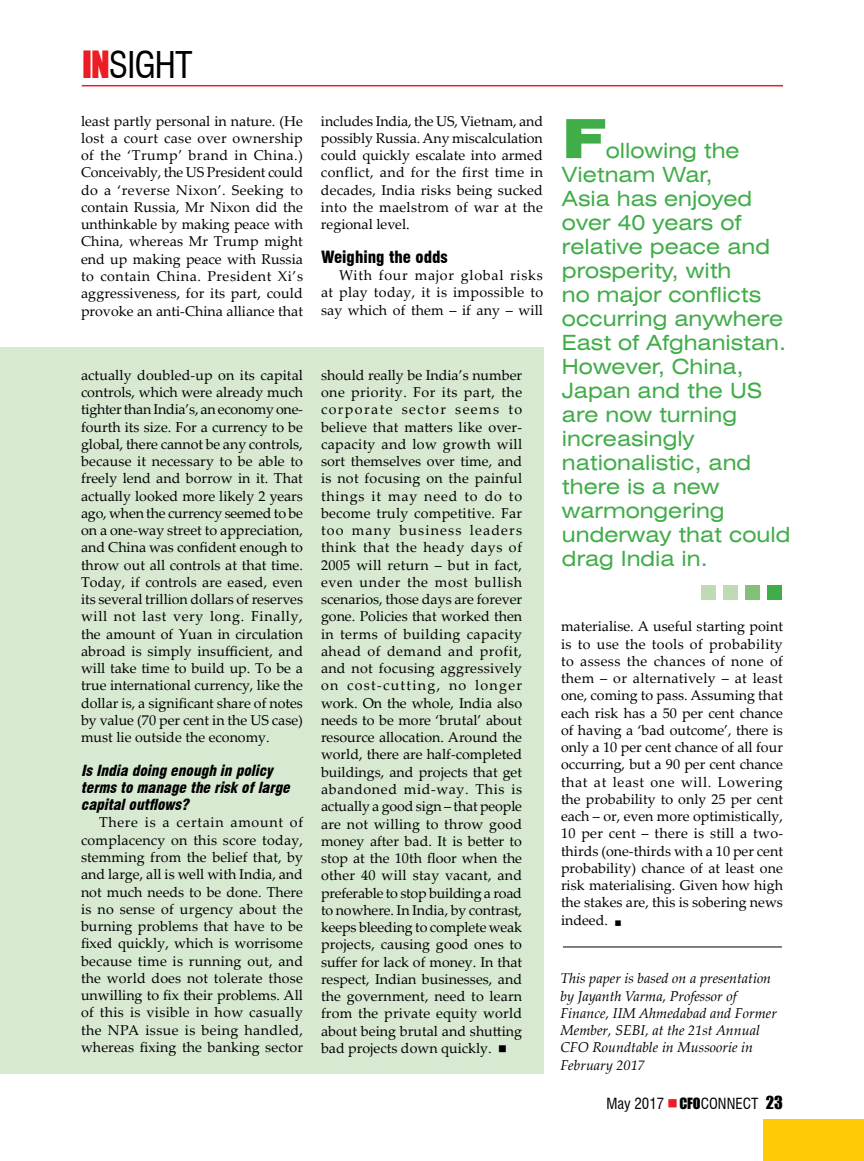
<style>
.page{position:relative;width:864px;height:1161px;background:#fff}
.page>*{position:absolute;margin:0;border:0;box-sizing:border-box;transform-origin:0 0}
.t1{font:900 expanded 54px "Swiss 721 BT";color:#41ad49}
.t2{font:condensed 36px "Swiss 721 BT";letter-spacing:-.025em;color:#000}
.t3{font:expanded 21px/24px "Swiss 721 BT";color:#41ad49}
.t4{font:900 condensed 16.5px "Swiss 721 BT";color:#000}
.t5{font:italic 900 condensed 15px/17.2px "Swiss 721 BT";color:#000}
.t6{font:condensed 15px "Swiss 721 BT";color:#000}
.t7{font:14.25px/17.2px "Palatino Linotype";color:#000;text-align:justify}
.t8{font:italic 14.25px/17.2px "Palatino Linotype";color:#000}
.t9{font:6px "Zapf Dingbats IT Cby BT";color:#000}
.s1{font-family:"Impact";font-stretch:normal;font-size:34.5px;color:#ec1d24}
.s2{font-family:"Impact";font-stretch:normal;font-size:14.25px}
.s3{font-family:"Impact";font-stretch:normal;font-size:16.5px}
</style>
<div class="page">
<hr style="left:82px;top:85px;width:701px;height:1px;background:#ec1d24">
<div style="left:763px;top:1119px;width:101px;height:42px;background:#ffcb05"></div>
<div style="left:0;top:348px;width:544px;height:726px;background:#d8e9d2"></div>
<hr style="left:563px;top:947px;width:219px;height:1px;background:#000">
<div style="left:723px;top:585px;width:15px;height:15px;background:#bfdbb5"></div>
<div style="left:745px;top:585px;width:14px;height:15px;background:#82c078"></div>
<div style="left:767px;top:585px;width:14px;height:15px;background:#41ad49"></div>
<div style="left:701px;top:585px;width:14px;height:15px;background:#bfdbb5"></div>
<h2 class="t2" style="left:82px;top:43px;width:112px"><span class="s1">IN</span>SIGHT</h2>
<p class="t7" style="left:81px;top:112px;width:224px">least partly personal in nature. (He lost a court case over ownership of the ‘Trump’ brand in China.)<br>Conceivably, the US President could do a ‘reverse Nixon’. Seeking to contain Russia, Mr Nixon did the unthinkable by making peace with China, whereas Mr Trump might end up making peace with Russia to contain China. President Xi’s aggressiveness, for its part, could provoke an anti-China alliance that</p>
<p class="t7" style="left:81px;top:366px;width:224px">actually doubled-up on its capital controls, which were already much tighter than India’s, an economy one&shy;fourth its size. For a currency to be global, there cannot be any controls, because it necessary to be able to freely lend and borrow in it. That actually looked more likely 2 years ago, when the currency seemed to be on a one-way street to appreciation, and China was confident enough to throw out all controls at that time.<br>Today, if controls are eased, even its several trillion dollars of reserves will not last very long. Finally, the amount of Yuan in circulation abroad is simply insufficient, and will take time to build up. To be a true international currency, like the dollar is, a significant share of notes by value (70 per cent in the US case) must lie outside the economy.</p>
<p class="t5" style="left:81px;top:762px;width:214px">IsIndia doing enough in policy termsto manage the risk oflarge capitaloutflows?</p>
<p class="t7" style="left:81px;top:813px;width:224px;text-indent:18px">There is a certain amount of complacency on this score today, stemming from the belief that, by and large, all is well with India, and not much needs to be done. There is no sense of urgency about the burning problems that have to be fixed quickly, which is worrisome because time is running out, and the world does not tolerate those unwilling to fix their problems. All of this is visible in how casually the NPA issue is being handled, whereas fixing the banking sector</p>
<p class="t7" style="left:321px;top:112px;width:224px">includes India, the US, Vietnam, and possibly Russia. Any miscalculation could quickly escalate into armed conflict, and for the first time in decades, India risks being sucked into the maelstrom of war at the regional level.</p>
<p class="t4" style="left:321px;top:247px;width:128px">Weighing the odds</p>
<p class="t7" style="left:321px;top:266px;width:224px;text-indent:18px">With four major global risks at play today, it is impossible to say which of them – if any – will</p>
<p class="t7" style="left:321px;top:366px;width:203px">should really be India’s number one priority. For its part, the corporate sector seems to believe that matters like over&shy;capacity and low growth will sort themselves over time, and is not focusing on the painful things it may need to do to become truly competitive. Far too many business leaders think that the heady days of 2005 will return – but in fact, even under the most bullish scenarios, those days are forever gone. Policies that worked then in terms of building capacity ahead of demand and profit, and not focusing aggressively on cost-cutting, no longer work. On the whole, India also needs to be more ‘brutal’ about resource allocation. Around the world, there are half-completed buildings, and projects that get abandoned mid-way. This is actually a good sign – that people are not willing to throw good money after bad. It is better to stop at the 10th floor when the other 40 will stay vacant, and preferable to stop building a road to nowhere. In India, by contrast, keeps bleeding to complete weak projects, causing good ones to suffer for lack of money. In that respect, Indian businesses, and the government, need to learn from the private equity world about being brutal and shutting bad projects down quickly. ■</p>
<h1 class="t1" style="left:562px;top:106px;width:45px">F</h1>
<p class="t3" style="left:562px;top:139px;width:230px;text-indent:44px">ollowing the<br>Vietnam War,<br>Asia has enjoyed over 40 years of relative peace and prosperity, with<br>no major conflicts occurring anywhere<br>East of Afghanistan.<br>However, China,<br>Japan and the US are now turning increasingly nationalistic, and there is a new warmongering underway that could drag India in.</p>
<p class="t7" style="left:561px;top:617px;width:224px">materialise. A useful starting point is to use the tools of probability to assess the chances of none of them – or alternatively – at least one, coming to pass. Assuming that each risk has a 50 per cent chance of having a ‘bad outcome’, there is only a 10 per cent chance of all four occurring, but a 90 per cent chance that at least one will. Lowering the probability to only 25 per cent each – or, even more optimistically, 10 per cent – there is still a two&shy;thirds (one-thirds with a 10 per cent probability) chance of at least one risk materialising. Given how high the stakes are, this is sobering news indeed.</p>
<p class="t9" style="left:615px;top:920px;width:7px">■</p>
<p class="t8" style="left:560px;top:969px;width:218px">This paper is based on a presentation by Jayanth Varma, Professor of<br>Finance, IIM Ahmedabad and Former<br>Member, SEBI, at the 21st Annual<br>CFO Roundtable in Mussoorie in<br>February 2017</p>
<p class="t6" style="left:606px;top:1095px;width:178px">May 2017 <span class="s2">CFO</span>CONNECT <span class="s3">23</span></p>
</div>
